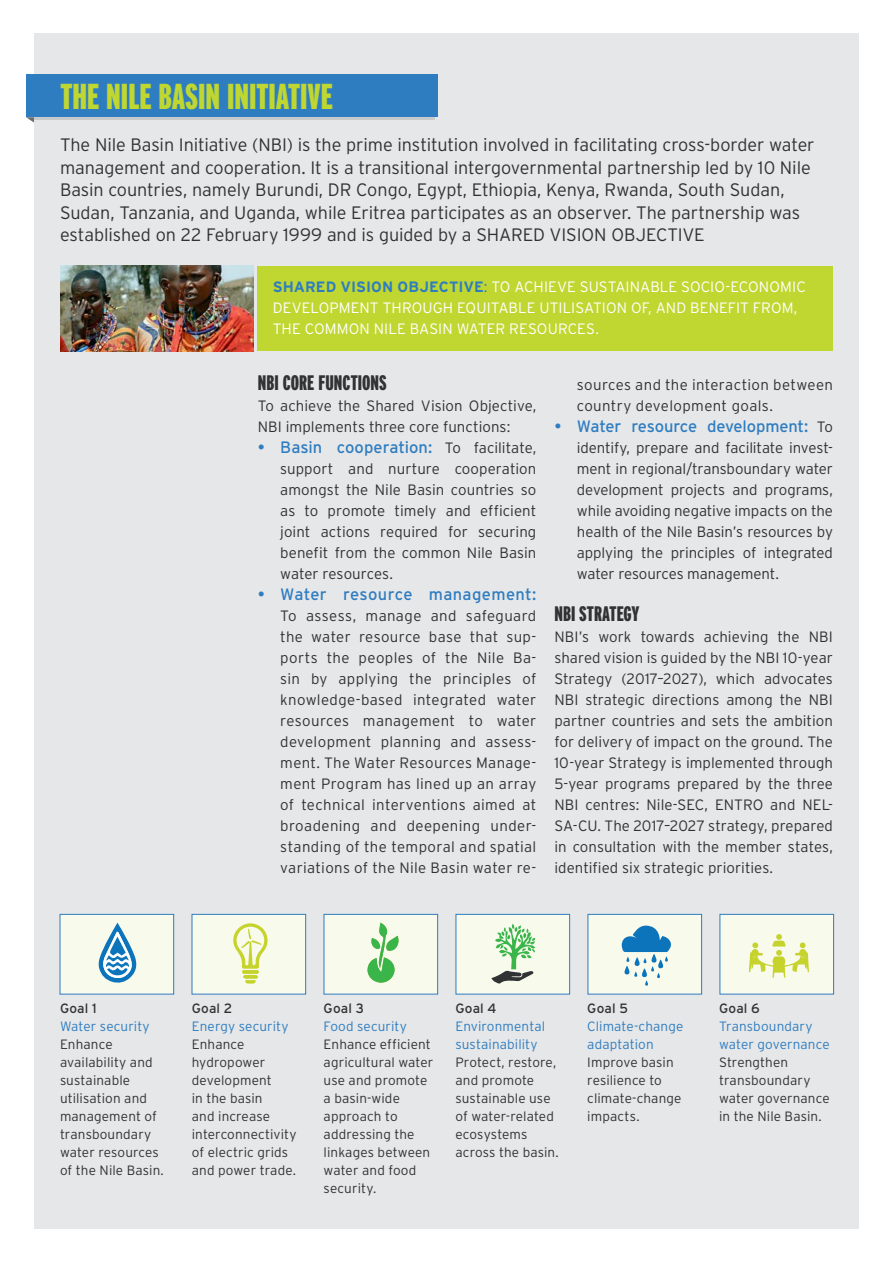
<style>
.page{position:relative;width:893px;height:1263px;background:#fff}
.page>*{position:absolute;margin:0;border:0;box-sizing:border-box;transform-origin:0 0}
.t1{font:900 extra-condensed 36px "Interstate";color:#bfd730}
.t2{font:900 extra-condensed 21px "Interstate";color:#303234}
.t3{font:300 18px/22.5px "Interstate";letter-spacing:-.005em;color:#303234}
.t4{font:16.5px "Interstate";color:#2f7dc1}
.t5{font:16.5px "Interstate";letter-spacing:.02em;color:#2f7dc1}
.t6{font:300 15px/21px "Interstate";letter-spacing:.005em;color:#303234;text-align:justify}
.t7{font:300 15px/21px "Interstate";letter-spacing:.005em;color:#fff}
.t8{font:300 15px/21px "Interstate";letter-spacing:.025em;color:#303234}
.t9{font:300 13.5px/18px "Interstate";letter-spacing:.01em;color:#303234}
.t10{font:300 13.5px/18px "Interstate";letter-spacing:.01em;color:#2f7dc1}
.t11{font:13.5px "Interstate";letter-spacing:.01em;color:#303234}
.s1{font-weight:700;color:#2f7dc1}
.s2{color:#2f7dc1}
.s3{font-weight:300;font-size:15px;color:#303234}
</style>
<div class="page">
<div style="left:34px;top:34px;width:825px;height:1195px;background:#e6e7e8"></div>
<div style="left:258px;top:266px;width:575px;height:85px;background:#bfd730"></div>
<img style="left:60px;top:266px;width:194px;height:85px">
<div style="left:60px;top:914px;width:114px;height:80px;background:#f8faec;border:1px solid #2f7dc1"></div>
<div style="left:192px;top:914px;width:114px;height:80px;background:#f8faec;border:1px solid #2f7dc1"></div>
<div style="left:324px;top:914px;width:114px;height:80px;background:#f8faec;border:1px solid #2f7dc1"></div>
<div style="left:456px;top:914px;width:114px;height:80px;background:#f8faec;border:1px solid #2f7dc1"></div>
<div style="left:588px;top:914px;width:114px;height:80px;background:#f8faec;border:1px solid #2f7dc1"></div>
<div style="left:719px;top:914px;width:115px;height:80px;background:#f8faec;border:1px solid #2f7dc1"></div>
<svg style="left:98px;top:923px;width:39px;height:60px"></svg>
<svg style="left:233px;top:923px;width:35px;height:60px"></svg>
<svg style="left:367px;top:922px;width:32px;height:61px"></svg>
<svg style="left:491px;top:923px;width:44px;height:61px"></svg>
<svg style="left:621px;top:926px;width:50px;height:60px"></svg>
<svg style="left:749px;top:934px;width:60px;height:44px"></svg>
<div style="left:34px;top:78px;width:400px;height:42px;background:#c9cacc"></div>
<div style="left:26px;top:75px;width:411px;height:42px;background:#2f7dc1"></div>
<svg style="left:26px;top:117px;width:8px;height:6px"></svg>
<h1 class="t1" style="left:60px;top:77px;width:274px">THE NILE BASIN INITIATIVE</h1>
<p class="t3" style="left:60px;top:133px;width:756px">The Nile Basin Initiative (NBI) is the prime institution involved in facilitating cross-border water management and cooperation. It is a transitional intergovernmental partnership led by 10 Nile Basin countries, namely Burundi, DR Congo, Egypt, Ethiopia, Kenya, Rwanda, South Sudan, Sudan, Tanzania, and Uganda, while Eritrea participates as an observer. The partnership was established on 22 February 1999 and is guided by a SHARED VISION OBJECTIVE</p>
<p class="t7" style="left:273px;top:276px;width:535px"><span class="s1">SHARED VISION OBJECTIVE</span><span class="s2">:</span> TO ACHIEVE SUSTAINABLE SOCIO-ECONOMIC<br>DEVELOPMENT THROUGH EQUITABLE UTILISATION OF, AND BENEFIT FROM,<br>THE COMMON NILE BASIN WATER RESOURCES.</p>
<h2 class="t2" style="left:258px;top:371px;width:130px">NBI CORE FUNCTIONS</h2>
<p class="t6" style="left:258px;top:395px;width:280px">To achieve the Shared Vision Objective,<br>NBI implements three core functions:</p>
<p class="t4" style="left:258px;top:438px;width:280px">• Basin cooperation: <span class="s3">To facilitate,</span></p>
<p class="t6" style="left:280px;top:458px;width:258px">support and nurture cooperation amongst the Nile Basin countries so as to promote timely and efficient joint actions required for securing benefit from the common Nile Basin water resources.</p>
<p class="t5" style="left:258px;top:585px;width:280px">• Water resource management:</p>
<p class="t6" style="left:280px;top:605px;width:258px">To assess, manage and safeguard the water resource base that sup&shy;ports the peoples of the Nile Ba&shy;sin by applying the principles of knowledge-based integrated water resources management to water development planning and assess&shy;ment. The Water Resources Manage&shy;ment Program has lined up an array of technical interventions aimed at broadening and deepening under&shy;standing of the temporal and spatial variations of the Nile Basin water re-</p>
<p class="t8" style="left:577px;top:374px;width:258px">sources and the interaction between country development goals.</p>
<p class="t4" style="left:554px;top:417px;width:280px">• Water resource development: <span class="s3">To</span></p>
<p class="t6" style="left:577px;top:437px;width:258px">identify, prepare and facilitate invest&shy;ment in regional/transboundary water development projects and programs, while avoiding negative impacts on the health of the Nile Basin’s resources by applying the principles of integrated water resources management.</p>
<h2 class="t2" style="left:554px;top:602px;width:87px">NBI STRATEGY</h2>
<p class="t6" style="left:554px;top:626px;width:280px">NBI’s work towards achieving the NBI shared vision is guided by the NBI 10-year Strategy (2017–2027), which advocates NBI strategic directions among the NBI partner countries and sets the ambition for delivery of impact on the ground. The 10-year Strategy is implemented through 5-year programs prepared by the three NBI centres: Nile-SEC, ENTRO and NEL-SA-CU. The 2017–2027 strategy, prepared in consultation with the member states, identified six strategic priorities.</p>
<p class="t11" style="left:60px;top:1001px;width:38px">Goal 1</p>
<p class="t10" style="left:60px;top:1017px;width:91px">Water security</p>
<p class="t9" style="left:60px;top:1035px;width:105px">Enhance availability and sustainable utilisation and management of transboundary water resources of the Nile Basin.</p>
<p class="t11" style="left:192px;top:1001px;width:42px">Goal 2</p>
<p class="t10" style="left:192px;top:1017px;width:98px">Energy security</p>
<p class="t9" style="left:192px;top:1035px;width:106px">Enhance hydropower development<br>in the basin<br>and increase interconnectivity of electric grids and power trade.</p>
<p class="t11" style="left:324px;top:1001px;width:42px">Goal 3</p>
<p class="t10" style="left:324px;top:1017px;width:85px">Food security</p>
<p class="t9" style="left:324px;top:1035px;width:111px">Enhance efficient agricultural water use and promote a basin-wide approach to addressing the linkages between water and food security.</p>
<p class="t11" style="left:455px;top:1001px;width:43px">Goal 4</p>
<p class="t10" style="left:455px;top:1017px;width:91px">Environmental sustainability</p>
<p class="t9" style="left:455px;top:1053px;width:105px">Protect, restore, and promote sustainable use of water-related ecosystems across the basin.</p>
<p class="t11" style="left:587px;top:1001px;width:42px">Goal 5</p>
<p class="t10" style="left:587px;top:1017px;width:98px">Climate-change adaptation</p>
<p class="t9" style="left:587px;top:1053px;width:96px">Improve basin resilience to climate-change impacts.</p>
<p class="t11" style="left:719px;top:1001px;width:42px">Goal 6</p>
<p class="t10" style="left:719px;top:1017px;width:112px">Transboundary water governance</p>
<p class="t9" style="left:719px;top:1053px;width:112px">Strengthen transboundary water governance in the Nile Basin.</p>
</div>
